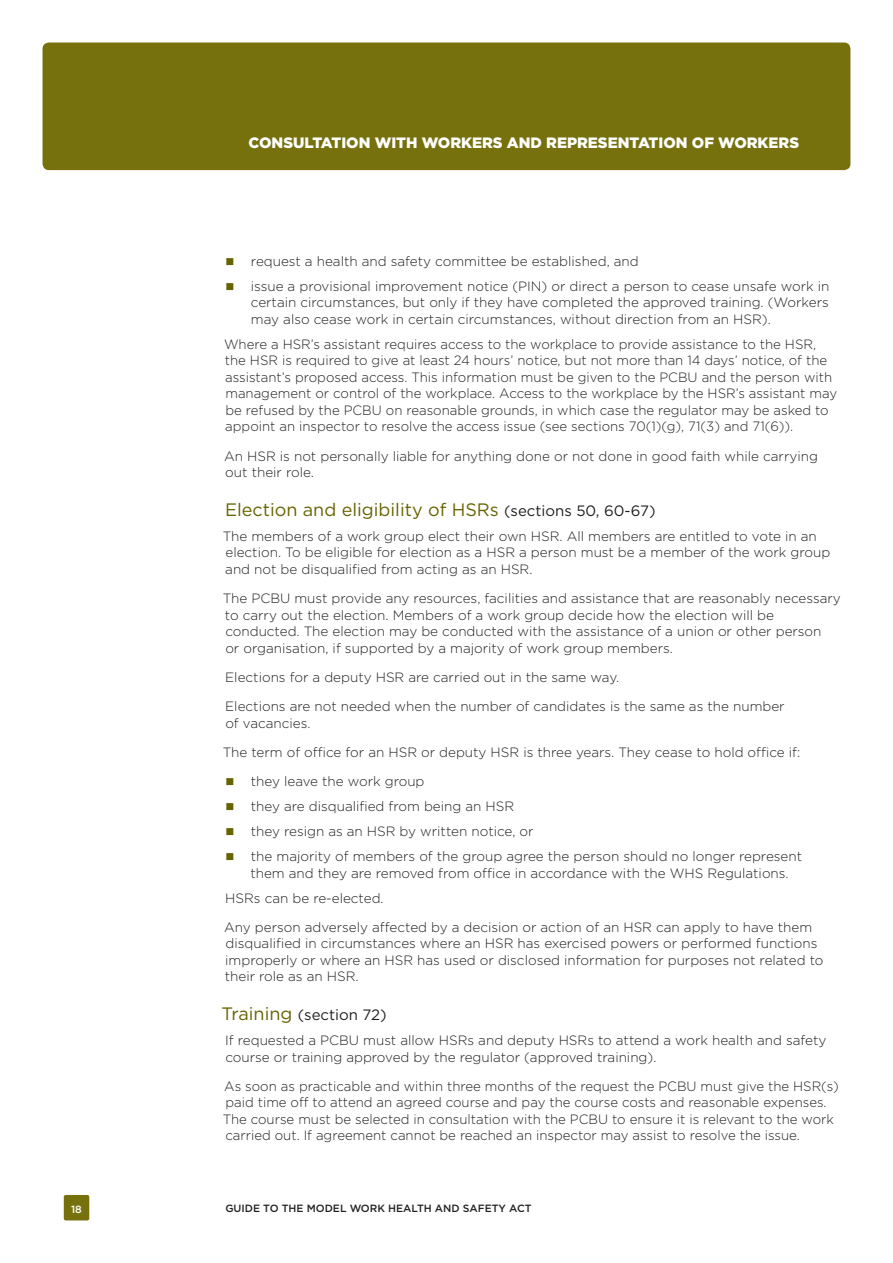
<style>
.page{position:relative;width:893px;height:1263px;background:#fff}
.page>*{position:absolute;margin:0;border:0;box-sizing:border-box;transform-origin:0 0}
.Header_2_2{font:18px "Gotham";color:#676300}
.t1{font:900 15px "Gotham";color:#fff}
.Header_2_2-2{font:15px "Gotham";color:#231f20}
.Body_copy{font:300 13.5px/16.5px "Gotham";color:#231f20}
.t2{font:500 10.5px "Gotham";color:#231f20}
.t3{font:500 10.5px "Gotham";color:#fff}
.s1{font-size:15px;color:#231f20}
.s2{font-size:18px;color:#676300}
</style>
<div class="page">
<div style="left:43px;top:43px;width:807px;height:127px;background:#76710d;border-radius:6px"></div>
<div style="left:64px;top:1195px;width:25px;height:25px;background:#76710d;border-radius:2px"></div>
<p class="t1" style="left:248px;top:134px;width:552px">CONSULTATION WITH WORKERS AND REPRESENTATION OF WORKERS</p>
<p class="Body_copy" style="left:251px;top:253px;width:389px">request a health and safety committee be established, and</p>
<p class="Body_copy" style="left:251px;top:278px;width:580px;text-align:justify">issue a provisional improvement notice (PIN) or direct a person to cease unsafe work in certain circumstances, but only if they have completed the approved training. (Workers may also cease work in certain circumstances, without direction from an HSR).</p>
<p class="Body_copy" style="left:224px;top:336px;width:614px">Where a HSR’s assistant requires access to the workplace to provide assistance to the HSR, the HSR is required to give at least 24 hours’ notice, but not more than 14 days’ notice, of the assistant’s proposed access. This information must be given to the PCBU and the person with management or control of the workplace. Access to the workplace by the HSR’s assistant may be refused by the PCBU on reasonable grounds, in which case the regulator may be asked to appoint an inspector to resolve the access issue (see sections 70(1)(g), 71(3) and 71(6)).</p>
<p class="Body_copy" style="left:224px;top:448px;width:595px">An HSR is not personally liable for anything done or not done in good faith while carrying out their role.</p>
<p class="Header_2_2" style="left:225px;top:499px;width:432px">Election and eligibility of HSRs <span class="s1">(sections 50, 60-67)</span></p>
<p class="Body_copy" style="left:223px;top:528px;width:609px">The members of a work group elect their own HSR. All members are entitled to vote in an election. To be eligible for election as a HSR a person must be a member of the work group and not be disqualified from acting as an HSR.</p>
<p class="Body_copy" style="left:223px;top:590px;width:620px">The PCBU must provide any resources, facilities and assistance that are reasonably necessary to carry out the election. Members of a work group decide how the election will be conducted. The election may be conducted with the assistance of a union or other person<br>or organisation, if supported by a majority of work group members.</p>
<p class="Body_copy" style="left:225px;top:669px;width:395px">Elections for a deputy HSR are carried out in the same way.</p>
<p class="Body_copy" style="left:225px;top:698px;width:561px">Elections are not needed when the number of candidates is the same as the number of vacancies.</p>
<p class="Body_copy" style="left:223px;top:744px;width:579px">The term of office for an HSR or deputy HSR is three years. They cease to hold office if:</p>
<p class="Body_copy" style="left:251px;top:773px;width:175px">they leave the work group</p>
<p class="Body_copy" style="left:251px;top:798px;width:265px">they are disqualified from being an HSR</p>
<p class="Body_copy" style="left:251px;top:823px;width:284px">they resign as an HSR by written notice, or</p>
<p class="Body_copy" style="left:250px;top:848px;width:553px">the majority of members of the group agree the person should no longer represent them and they are removed from office in accordance with the WHS Regulations.</p>
<p class="Body_copy" style="left:225px;top:889px;width:160px">HSRs can be re-elected.</p>
<p class="Body_copy" style="left:224px;top:919px;width:601px">Any person adversely affected by a decision or action of an HSR can apply to have them disqualified in circumstances where an HSR has exercised powers or performed functions improperly or where an HSR has used or disclosed information for purposes not related to their role as an HSR.</p>
<p class="Header_2_2-2" style="left:222px;top:1006px;width:167px"><span class="s2">Training</span> (section 72)</p>
<p class="Body_copy" style="left:225px;top:1032px;width:603px">If requested a PCBU must allow HSRs and deputy HSRs to attend a work health and safety course or training approved by the regulator (approved training).</p>
<p class="Body_copy" style="left:223px;top:1078px;width:617px">As soon as practicable and within three months of the request the PCBU must give the HSR(s) paid time off to attend an agreed course and pay the course costs and reasonable expenses.<br>The course must be selected in consultation with the PCBU to ensure it is relevant to the work carried out. If agreement cannot be reached an inspector may assist to resolve the issue.</p>
<p class="t3" style="left:71px;top:1202px;width:12px">18</p>
<p class="t2" style="left:225px;top:1202px;width:308px">GUIDE TO THE MODEL WORK HEALTH AND SAFETY ACT</p>
</div>
